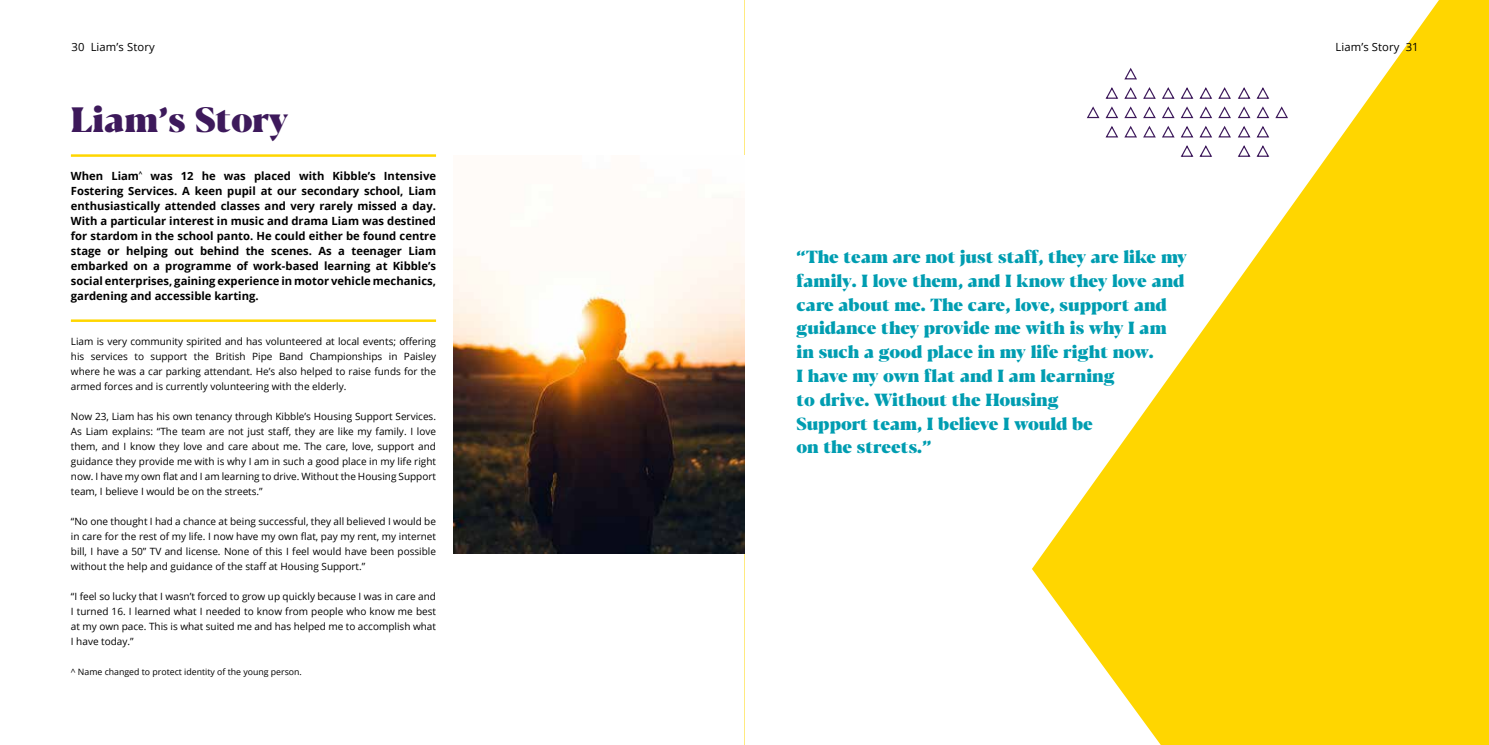
<style>
.page{position:relative;width:1489px;height:745px;background:#fff}
.page>*{position:absolute;margin:0;border:0;box-sizing:border-box;transform-origin:0 0}
.t1{font:800 35px "Blacker Display";color:#3d195b}
.t2{font:800 17.5px/23.8px "Blacker Display";color:#009db1}
.t3{font:700 11.25px/15px "Open Sans";color:#000;text-align:justify}
.t4{font:11.25px "Open Sans";letter-spacing:.01em;color:#000}
.t5{font:10px/15px "Open Sans";color:#000;text-align:justify}
.t6{font:8.75px "Open Sans";color:#000}
</style>
<div class="page">
<div style="left:744px;top:0;width:744px;height:744px;background:#ffd600"></div>
<svg style="left:744px;top:0;width:694px;height:744px;fill:#fff"></svg>
<hr style="left:71px;top:154px;width:365px;height:3px;background:#ffd600">
<hr style="left:71px;top:319px;width:365px;height:3px;background:#ffd600">
<img style="left:454px;top:241px;width:290px;height:312px">
<svg style="left:1123px;top:66px;width:14px;height:14px"></svg>
<svg style="left:1179px;top:144px;width:34px;height:14px"></svg>
<svg style="left:1236px;top:144px;width:34px;height:14px"></svg>
<svg style="left:1086px;top:86px;width:202px;height:52px;background:#e9e5ec"></svg>
<p class="t4" style="left:71px;top:39px;width:85px">30 Liam’s Story</p>
<p class="t4" style="left:1335px;top:39px;width:85px">Liam’s Story 31</p>
<h1 class="t1" style="left:71px;top:98px;width:219px">Liam’s Story</h1>
<p class="t3" style="left:71px;top:168px;width:366px">When Liam<sup>^</sup> was 12 he was placed with Kibble’s Intensive Fostering Services. A keen pupil at our secondary school, Liam enthusiastically attended classes and very rarely missed a day.<br>With a particular interest in music and drama Liam was destined for stardom in the school panto. He could either be found centre stage or helping out behind the scenes. As a teenager Liam embarked on a programme of work-based learning at Kibble’s social enterprises, gaining experience in motor vehicle mechanics, gardening and accessible karting.</p>
<p class="t5" style="left:71px;top:333px;width:366px">Liam is very community spirited and has volunteered at local events; offering his services to support the British Pipe Band Championships in Paisley where he was a car parking attendant. He’s also helped to raise funds for the armed forces and is currently volunteering with the elderly.</p>
<p class="t5" style="left:71px;top:408px;width:366px">Now 23, Liam has his own tenancy through Kibble’s Housing Support Services.<br>As Liam explains: “The team are not just staff, they are like my family. I love them, and I know they love and care about me. The care, love, support and guidance they provide me with is why I am in such a good place in my life right now. I have my own flat and I am learning to drive. Without the Housing Support team, I believe I would be on the streets.”</p>
<p class="t5" style="left:71px;top:513px;width:367px">“No one thought I had a chance at being successful, they all believed I would be in care for the rest of my life. I now have my own flat, pay my rent, my internet bill, I have a 50” TV and license. None of this I feel would have been possible without the help and guidance of the staff at Housing Support.”</p>
<p class="t5" style="left:71px;top:588px;width:366px">“I feel so lucky that I wasn’t forced to grow up quickly because I was in care and I turned 16. I learned what I needed to know from people who know me best at my own pace. This is what suited me and has helped me to accomplish what I have today.”</p>
<p class="t6" style="left:71px;top:665px;width:232px">^ Name changed to protect identity of the young person.</p>
<p class="t2" style="left:796px;top:246px;width:392px">“The team are not just staff, they are like my family. I love them, and I know they love and care about me. The care, love, support and guidance they provide me with is why I am in such a good place in my life right now.<br>I have my own flat and I am learning<br>to drive. Without the Housing<br>Support team, I believe I would be<br>on the streets.”</p>
</div>
